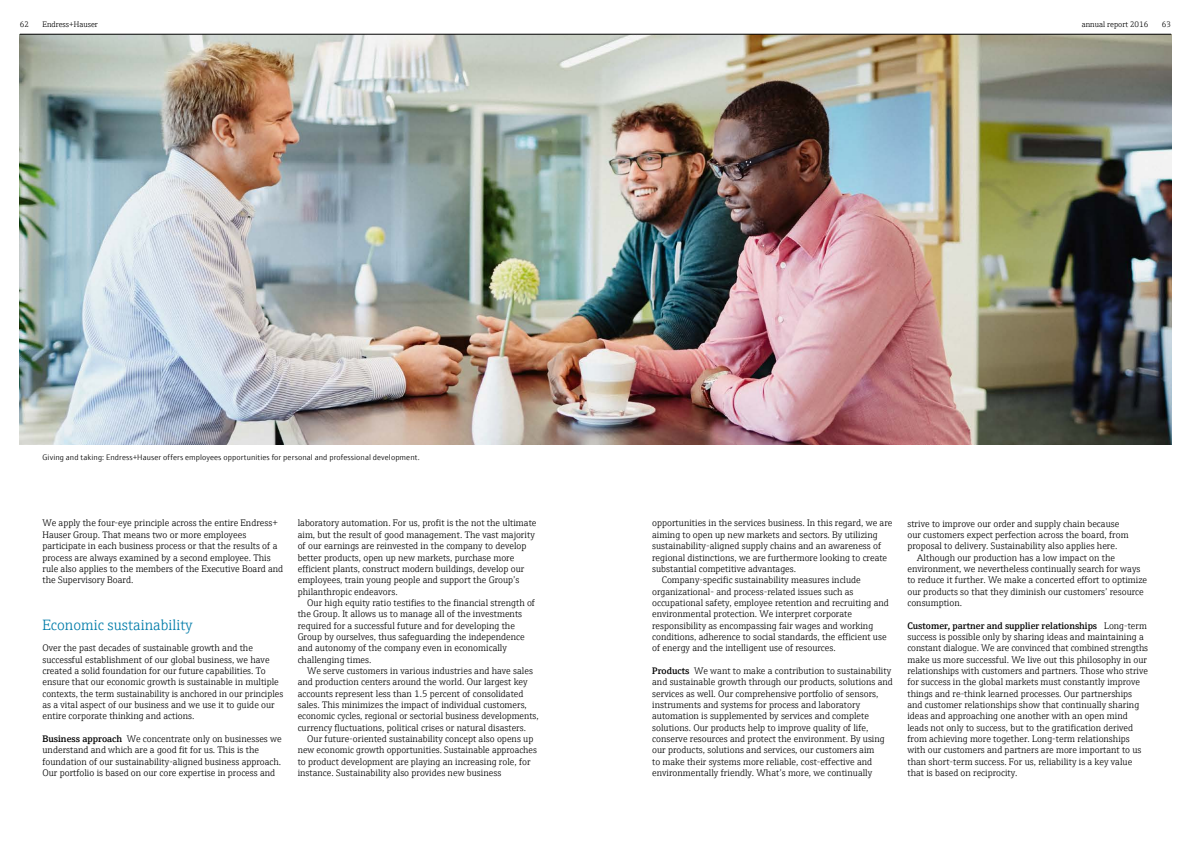
<style>
.page{position:relative;width:1191px;height:842px;background:#fff}
.page>*{position:absolute;margin:0;border:0;box-sizing:border-box;transform-origin:0 0}
.t1{font:300 15px "E+H Serif";color:#007ca9}
.t2{font:300 9.5px/11.3px "E+H Serif";color:#000}
.t3{font:300 8px "E+H Sans";letter-spacing:.01em;color:#000}
.t4{font:300 8px "E+H Serif";color:#000}
.s1{font-weight:600}
</style>
<div class="page">
<img style="left:20px;top:35px;width:1151px;height:409px">
<hr style="left:20px;top:34px;width:1151px;height:1px;background:#000">
<p class="t4" style="left:20px;top:18px;width:11px">62</p>
<p class="t4" style="left:43px;top:18px;width:57px">Endress+Hauser</p>
<p class="t4" style="left:1081px;top:18px;width:68px">annual report 2016</p>
<p class="t4" style="left:1161px;top:18px;width:11px">63</p>
<p class="t3" style="left:43px;top:451px;width:379px">Giving and taking: Endress+Hauser offers employees opportunities for personal and professional development.</p>
<p class="t2" style="left:42px;top:517px;width:242px">We apply the four-eye principle across the entire Endress+ Hauser Group. That means two or more employees participate in each business process or that the results of a process are always examined by a second employee. This rule also applies to the members of the Executive Board and the Supervisory Board.</p>
<h1 class="t1" style="left:42px;top:613px;width:152px">Economic sustainability</h1>
<p class="t2" style="left:42px;top:642px;width:242px">Over the past decades of sustainable growth and the successful establishment of our global business, we have created a solid foundation for our future capabilities. To ensure that our economic growth is sustainable in multiple contexts, the term sustainability is anchored in our principles as a vital aspect of our business and we use it to guide our entire corporate thinking and actions.</p>
<p class="t2" style="left:42px;top:732px;width:241px"><span class="s1">Business approach</span> We concentrate only on businesses we understand and which are a good fit for us. This is the foundation of our sustainability-aligned business approach.<br>Our portfolio is based on our core expertise in process and</p>
<p class="t2" style="left:298px;top:517px;width:240px">laboratory automation. For us, profit is the not the ultimate aim, but the result of good management. The vast majority of our earnings are reinvested in the company to develop better products, open up new markets, purchase more efficient plants, construct modern buildings, develop our employees, train young people and support the Group’s philanthropic endeavors.</p>
<p class="t2" style="left:298px;top:596px;width:239px;text-indent:10px">Our high equity ratio testifies to the financial strength of the Group. It allows us to manage all of the investments required for a successful future and for developing the Group by ourselves, thus safeguarding the independence and autonomy of the company even in economically challenging times.</p>
<p class="t2" style="left:298px;top:664px;width:242px;text-indent:10px">We serve customers in various industries and have sales and production centers around the world. Our largest key accounts represent less than 1.5 percent of consolidated sales. This minimizes the impact of individual customers, economic cycles, regional or sectorial business developments, currency fluctuations, political crises or natural disasters.</p>
<p class="t2" style="left:298px;top:732px;width:241px;text-indent:9px">Our future-oriented sustainability concept also opens up new economic growth opportunities. Sustainable approaches to product development are playing an increasing role, for instance. Sustainability also provides new business</p>
<p class="t2" style="left:652px;top:517px;width:242px">opportunities in the services business. In this regard, we are</p>
<p class="t2" style="left:652px;top:528px;width:227px">aiming to open up new markets and sectors. By utilizing</p>
<p class="t2" style="left:652px;top:540px;width:230px">sustainability-aligned supply chains and an awareness of</p>
<p class="t2" style="left:652px;top:551px;width:236px">regional distinctions, we are furthermore looking to create</p>
<p class="t2" style="left:652px;top:562px;width:145px">substantial competitive advantages.</p>
<p class="t2" style="left:661px;top:574px;width:201px">Company-specific sustainability measures include</p>
<p class="t2" style="left:652px;top:585px;width:203px">organizational- and process-related issues such as</p>
<p class="t2" style="left:652px;top:596px;width:238px">occupational safety, employee retention and recruiting and</p>
<p class="t2" style="left:652px;top:608px;width:201px">environmental protection. We interpret corporate</p>
<p class="t2" style="left:652px;top:619px;width:222px">responsibility as encompassing fair wages and working</p>
<p class="t2" style="left:652px;top:630px;width:236px">conditions, adherence to social standards, the efficient use</p>
<p class="t2" style="left:652px;top:642px;width:185px">of energy and the intelligent use of resources.</p>
<p class="t2" style="left:652px;top:664px;width:242px"><span class="s1">Products</span> We want to make a contribution to sustainability and sustainable growth through our products, solutions and services as well. Our comprehensive portfolio of sensors, instruments and systems for process and laboratory automation is supplemented by services and complete solutions. Our products help to improve quality of life, conserve resources and protect the environment. By using our products, solutions and services, our customers aim<br>to make their systems more reliable, cost-effective and environmentally friendly. What’s more, we continually</p>
<p class="t2" style="left:907px;top:517px;width:223px">strive to improve our order and supply chain because our customers expect perfection across the board, from proposal to delivery. Sustainability also applies here.</p>
<p class="t2" style="left:907px;top:551px;width:241px;text-indent:10px">Although our production has a low impact on the environment, we nevertheless continually search for ways to reduce it further. We make a concerted effort to optimize our products so that they diminish our customers’ resource consumption.</p>
<p class="t2" style="left:907px;top:619px;width:242px"><span class="s1">Customer, partner and supplier relationships</span> Long-term success is possible only by sharing ideas and maintaining a constant dialogue. We are convinced that combined strengths make us more successful. We live out this philosophy in our relationships with customers and partners. Those who strive for success in the global markets must constantly improve things and re-think learned processes. Our partnerships and customer relationships show that continually sharing ideas and approaching one another with an open mind leads not only to success, but to the gratification derived from achieving more together. Long-term relationships with our customers and partners are more important to us than short-term success. For us, reliability is a key value that is based on reciprocity.</p>
</div>
